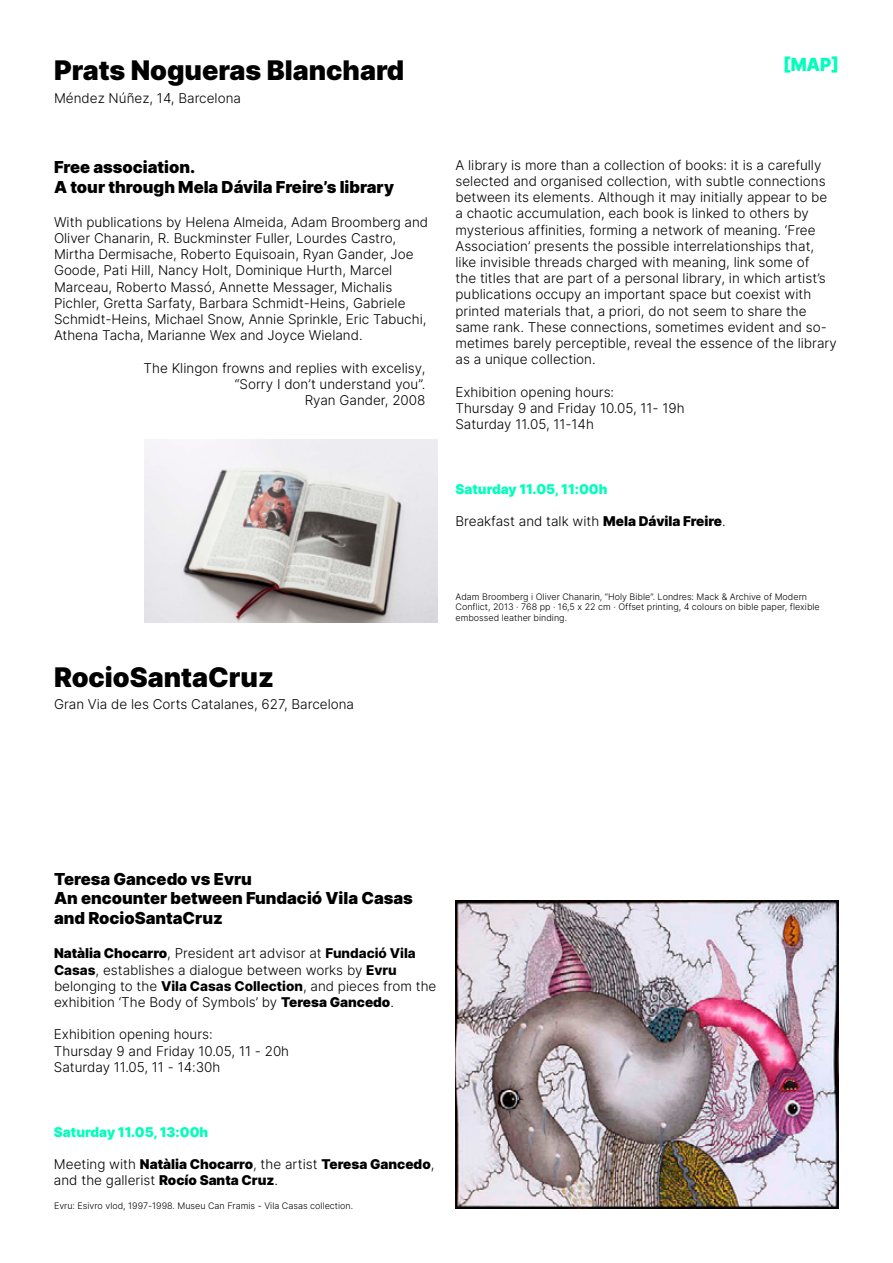
<style>
.page{position:relative;width:893px;height:1263px;background:#fff}
.page>*{position:absolute;margin:0;border:0;box-sizing:border-box;transform-origin:0 0}
.t1{font:900 27px "Inter";color:#000}
.t2{font:900 18px "Inter";color:#0fb;scale:.95 1}
.t3{font:900 16.5px/19.8px "Inter";color:#000}
.t4{font:300 13.5px/16.2px "Inter";color:#000}
.t5{font:900 13.5px/16.2px "Inter";color:#000}
.t6{font:900 13.5px "Inter";color:#0fb}
.t7{font:300 9px/10.8px "Inter";color:#000}
.s1{font-weight:900}
.s2{font-weight:800}
.s3{font-weight:300}
</style>
<div class="page">
<img style="left:144px;top:439px;width:293px;height:183px">
<img style="left:455px;top:901px;width:384px;height:308px">
<h1 class="t1" style="left:54px;top:51px;width:352px">Prats Nogueras Blanchard</h1>
<p class="t4" style="left:54px;top:89px;width:189px">Méndez Núñez, 14, Barcelona</p>
<p class="t3" style="left:54px;top:156px;width:341px">Free association.<br>A tour through Mela Dávila Freire’s library</p>
<p class="t4" style="left:54px;top:213px;width:376px">With publications by Helena Almeida, Adam Broomberg and Oliver Chanarin, R. Buckminster Fuller, Lourdes Castro, Mirtha Dermisache, Roberto Equisoain, Ryan Gander, Joe Goode, Pati Hill, Nancy Holt, Dominique Hurth, Marcel Marceau, Roberto Massó, Annette Messager, Michalis Pichler, Gretta Sarfaty, Barbara Schmidt-Heins, Gabriele Schmidt-Heins, Michael Snow, Annie Sprinkle, Eric Tabuchi, Athena Tacha, Marianne Wex and Joyce Wieland.</p>
<p class="t4" style="left:144px;top:359px;width:283px;text-align:right">The Klingon frowns and replies with excelisy, “Sorry I don’t understand you”.<br>Ryan Gander, 2008</p>
<h1 class="t1" style="left:54px;top:657px;width:222px">RocioSantaCruz</h1>
<p class="t4" style="left:54px;top:696px;width:302px">Gran Via de les Corts Catalanes, 627, Barcelona</p>
<h2 class="t2" style="left:783px;top:52px;width:60px">[MAP]</h2>
<p class="t4" style="left:455px;top:156px;width:383px">A library is more than a collection of books: it is a carefully selected and organised collection, with subtle connections between its elements. Although it may initially appear to be a chaotic accumulation, each book is linked to others by mysterious affinities, forming a network of meaning. ‘Free Association’ presents the possible interrelationships that, like invisible threads charged with meaning, link some of<br>the titles that are part of a personal library, in which artist’s publications occupy an important space but coexist with printed materials that, a priori, do not seem to share the same rank. These connections, sometimes evident and so&shy;metimes barely perceptible, reveal the essence of the library as a unique collection.</p>
<p class="t4" style="left:455px;top:383px;width:231px">Exhibition opening hours:<br>Thursday 9 and Friday 10.05, 11- 19h<br>Saturday 11.05, 11-14h</p>
<p class="t6" style="left:455px;top:479px;width:153px">Saturday 11.05, 11:00h</p>
<p class="t4" style="left:455px;top:513px;width:272px">Breakfast and talk with <span class="s1">Mela Dávila Freire</span>.</p>
<p class="t7" style="left:455px;top:591px;width:366px">Adam Broomberg i Oliver Chanarin, “Holy Bible”. Londres: Mack &amp; Archive of Modern<br>Conflict, 2013 · 768 pp · 16,5 x 22 cm · Offset printing, 4 colours on bible paper, flexible embossed leather binding.</p>
<p class="t3" style="left:54px;top:868px;width:360px">Teresa Gancedo vs Evru<br>An encounter between Fundació Vila Casas and RocioSantaCruz</p>
<p class="t4" style="left:54px;top:945px;width:384px"><span class="s1">Natàlia Chocarro</span>, President art advisor at <span class="s2">Fundació Vila Casas</span>, establishes a dialogue between works by <span class="s2">Evru </span>belonging to the <span class="s2">Vila Casas Collection</span>, and pieces from the exhibition ‘The Body of Symbols’ by <span class="s1">Teresa Gancedo</span>.</p>
<p class="t4" style="left:54px;top:1026px;width:237px">Exhibition opening hours:<br>Thursday 9 and Friday 10.05, 11 - 20h<br>Saturday 11.05, 11 - 14:30h</p>
<p class="t6" style="left:54px;top:1122px;width:156px">Saturday 11.05, 13:00h</p>
<p class="t5" style="left:54px;top:1155px;width:382px"><span class="s3">Meeting with</span> Natàlia Chocarro<span class="s3">, the artist</span> Teresa Gancedo<span class="s3">, and the gallerist</span> Rocío Santa Cruz<span class="s3">.</span></p>
<p class="t7" style="left:54px;top:1200px;width:301px">Evru: Esivro vlod, 1997-1998. Museu Can Framis - Vila Casas collection.</p>
</div>
